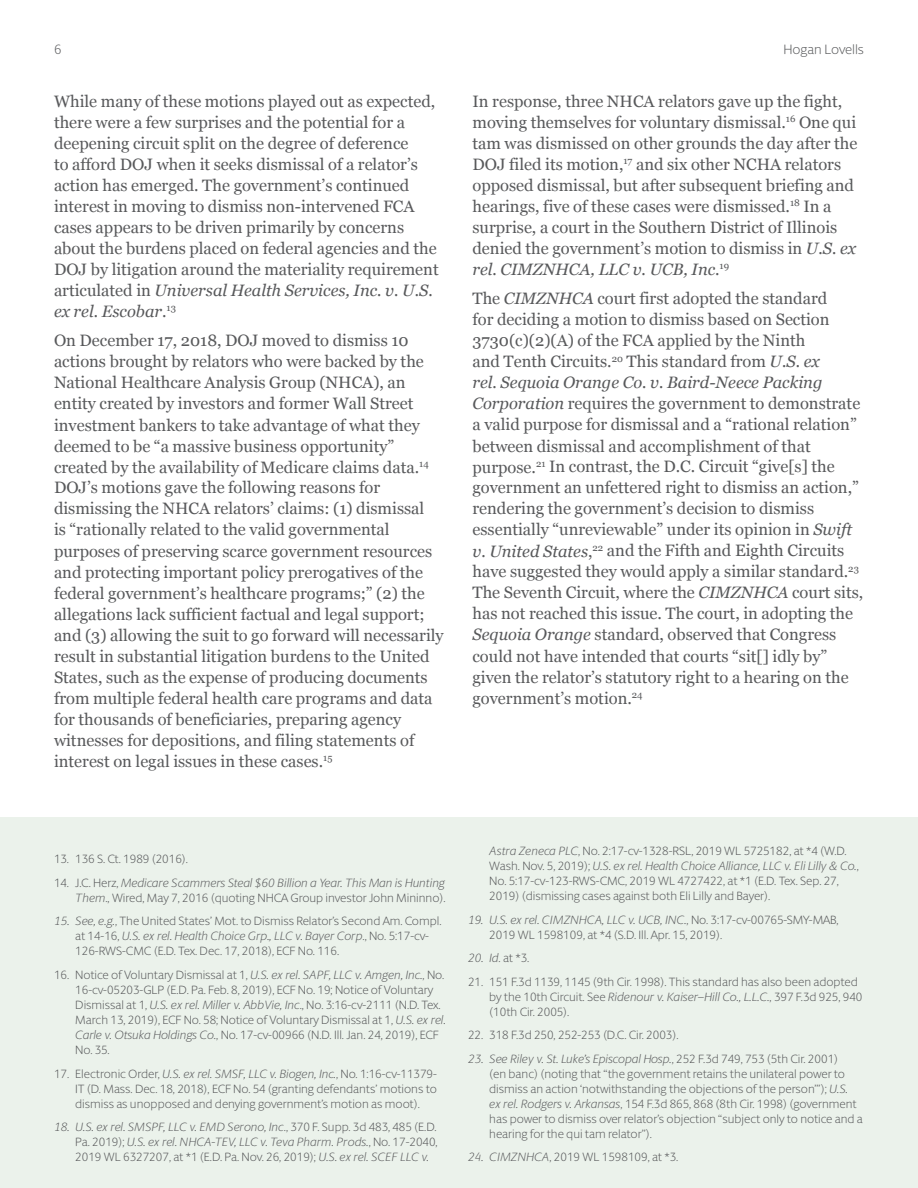
<style>
.page{position:relative;width:918px;height:1188px;background:#fff}
.page>*{position:absolute;margin:0;border:0;box-sizing:border-box;transform-origin:0 0}
.t1{font:16.5px/21px "Georgia";color:#58595b}
.t2{font:300 13.5px "Berlingske Sans Round";letter-spacing:-.01em;color:#58595b}
.t3{font:300 12px/15px "Berlingske Sans Round";color:#58595b}
.t4{font:italic 300 12px/15px "Berlingske Sans Round";letter-spacing:-.01em;color:#58595b;text-align:justify}
.s1{font-style:italic}
.s2{font-style:normal}
</style>
<div class="page">
<div style="left:0;top:818px;width:918px;height:370px;background:#ebf2eb"></div>
<p class="t2" style="left:54px;top:40px;width:9px">6</p>
<p class="t2" style="left:784px;top:40px;width:82px">Hogan Lovells</p>
<p class="t1" style="left:54px;top:90px;width:386px">While many of these motions played out as expected, there were a few surprises and the potential for a deepening circuit split on the degree of deference<br>to afford DOJ when it seeks dismissal of a relator’s action has emerged. The government’s continued interest in moving to dismiss non-intervened FCA cases appears to be driven primarily by concerns about the burdens placed on federal agencies and the DOJ by litigation around the materiality requirement articulated in <span class="s1">Universal Health Services, Inc. v. U.S. ex rel. Escobar</span>.<sup>13</sup></p>
<p class="t1" style="left:54px;top:330px;width:391px">On December 17, 2018, DOJ moved to dismiss 10 actions brought by relators who were backed by the National Healthcare Analysis Group (NHCA), an entity created by investors and former Wall Street investment bankers to take advantage of what they deemed to be “a massive business opportunity” created by the availability of Medicare claims data.<sup>14<br></sup>DOJ’s motions gave the following reasons for dismissing the NHCA relators’ claims: (1) dismissal<br>is “rationally related to the valid governmental purposes of preserving scarce government resources and protecting important policy prerogatives of the federal government’s healthcare programs;” (2) the allegations lack sufficient factual and legal support; and (3) allowing the suit to go forward will necessarily result in substantial litigation burdens to the United States, such as the expense of producing documents from multiple federal health care programs and data for thousands of beneficiaries, preparing agency witnesses for depositions, and filing statements of interest on legal issues in these cases.<sup>15</sup></p>
<p class="t1" style="left:472px;top:90px;width:386px">In response, three NHCA relators gave up the fight, moving themselves for voluntary dismissal.<sup>16</sup> One qui tam was dismissed on other grounds the day after the DOJ filed its motion,<sup>17</sup> and six other NCHA relators opposed dismissal, but after subsequent briefing and hearings, five of these cases were dismissed.<sup>18</sup> In a surprise, a court in the Southern District of Illinois denied the government’s motion to dismiss in <span class="s1">U.S. ex rel. CIMZNHCA, LLC v. UCB, Inc</span>.<sup>19</sup></p>
<p class="t1" style="left:472px;top:288px;width:392px">The <span class="s1">CIMZNHCA</span> court first adopted the standard<br>for deciding a motion to dismiss based on Section 3730(c)(2)(A) of the FCA applied by the Ninth<br>and Tenth Circuits.<sup>20</sup> This standard from <span class="s1">U.S. ex<br>rel. Sequoia Orange Co. v. Baird-Neece Packing Corporation</span> requires the government to demonstrate a valid purpose for dismissal and a “rational relation” between dismissal and accomplishment of that purpose.<sup>21</sup> In contrast, the D.C. Circuit “give[s] the government an unfettered right to dismiss an action,” rendering the government’s decision to dismiss essentially “unreviewable” under its opinion in <span class="s1">Swift v. United States</span>,<sup>22</sup> and the Fifth and Eighth Circuits have suggested they would apply a similar standard.<sup>23<br></sup>The Seventh Circuit, where the <span class="s1">CIMZNHCA</span> court sits, has not reached this issue. The court, in adopting the <span class="s1">Sequoia Orange</span> standard, observed that Congress could not have intended that courts “sit[] idly by” given the relator’s statutory right to a hearing on the government’s motion.<sup>24</sup></p>
<p class="t3" style="left:54px;top:851px;width:136px">13. 136 S. Ct. 1989 (2016).</p>
<p class="t3" style="left:54px;top:875px;width:393px;text-align:right">14. J.C. Herz, <span class="s1">Medicare Scammers Steal $60 Billion a Year. This Man is Hunting<br>Them</span>., Wired, May 7, 2016 (quoting NHCA Group investor John Mininno).</p>
<p class="t3" style="left:75px;top:913px;width:368px;text-indent:-21px"><span class="s1">15. See, e.g.</span>, The United States’ Mot. to Dismiss Relator’s Second Am. Compl. at 14-16, <span class="s1">U.S. ex rel. Health Choice Grp., LLC v. Bayer Corp</span>., No. 5:17-cv-<br>126-RWS-CMC (E.D. Tex. Dec. 17, 2018), ECF No. 116.</p>
<p class="t3" style="left:75px;top:967px;width:372px;text-indent:-21px">16. Notice of Voluntary Dismissal at 1, <span class="s1">U.S. ex rel. SAPF, LLC v. Amgen, Inc.</span>, No.<br>16-cv-05203-GLP (E.D. Pa. Feb. 8, 2019), ECF No. 19; Notice of Voluntary Dismissal at 1, <span class="s1">U.S. ex rel. Miller v. AbbVie, Inc</span>., No. 3:16-cv-2111 (N.D. Tex.<br>March 13, 2019), ECF No. 58; Notice of Voluntary Dismissal at 1, <span class="s1">U.S. ex rel.<br>Carle v. Otsuka Holdings Co.</span>, No. 17-cv-00966 (N.D. Ill. Jan. 24, 2019), ECF No. 35.</p>
<p class="t3" style="left:75px;top:1065px;width:363px;text-align:justify;text-indent:-21px">17. Electronic Order, <span class="s1">U.S. ex rel. SMSF, LLC v. Biogen, Inc.</span>, No. 1:16-cv-11379- IT (D. Mass. Dec. 18, 2018), ECF No. 54 (granting defendants’ motions to dismiss as unopposed and denying government’s motion as moot).</p>
<p class="t4" style="left:75px;top:1119px;width:364px;text-indent:-21px">18. U.S. ex rel. SMSPF, LLC v. EMD Serono, Inc<span class="s2">., 370 F. Supp. 3d 483, 485 (E.D.<br>Pa. 2019);</span> U.S. ex rel. NHCA-TEV, LLC v. Teva Pharm. Prods.<span class="s2">, No. 17-2040, 2019 WL 6327207, at *1 (E.D. Pa. Nov. 26, 2019);</span> U.S. ex rel. SCEF LLC v.</p>
<p class="t3" style="left:489px;top:843px;width:371px"><span class="s1">Astra Zeneca PLC</span>, No. 2:17-cv-1328-RSL, 2019 WL 5725182, at *4 (W.D.<br>Wash. Nov. 5, 2019); <span class="s1">U.S. ex rel. Health Choice Alliance, LLC v. Eli Lilly &amp; Co.</span>, No. 5:17-cv-123-RWS-CMC, 2019 WL 4727422, at *1 (E.D. Tex. Sep. 27, 2019) (dismissing cases against both Eli Lilly and Bayer).</p>
<p class="t3" style="left:489px;top:911px;width:351px;text-indent:-21px"><span class="s1">19. U.S. ex rel. CIMZNHCA, LLC v. UCB, INC.</span>, No. 3:17-cv-00765-SMY-MAB,<br>2019 WL 1598109, at *4 (S.D. Ill. Apr. 15, 2019).</p>
<p class="t3" style="left:468px;top:950px;width:63px"><span class="s1">20. Id</span>. at *3.</p>
<p class="t3" style="left:489px;top:973px;width:375px;text-indent:-21px">21. 151 F.3d 1139, 1145 (9th Cir. 1998). This standard has also been adopted by the 10th Circuit. See <span class="s1">Ridenour v. Kaiser–Hill Co., L.L.C.</span>, 397 F.3d 925, 940 (10th Cir. 2005).</p>
<p class="t3" style="left:468px;top:1027px;width:212px">22. 318 F.3d 250, 252-253 (D.C. Cir. 2003).</p>
<p class="t3" style="left:489px;top:1050px;width:375px;text-indent:-21px"><span class="s1">23. See Riley v. St. Luke’s Episcopal Hosp.</span>, 252 F.3d 749, 753 (5th Cir. 2001)<br>(en banc) (noting that “the government retains the unilateral power to dismiss an action ‘notwithstanding the objections of the person’”); <span class="s1">U.S.<br>ex rel. Rodgers v. Arkansas</span>, 154 F.3d 865, 868 (8th Cir. 1998) (government has power to dismiss over relator’s objection “subject only to notice and a hearing for the qui tam relator”).</p>
<p class="t3" style="left:468px;top:1149px;width:212px"><span class="s1">24. CIMZNHCA</span>, 2019 WL 1598109, at *3.</p>
</div>
